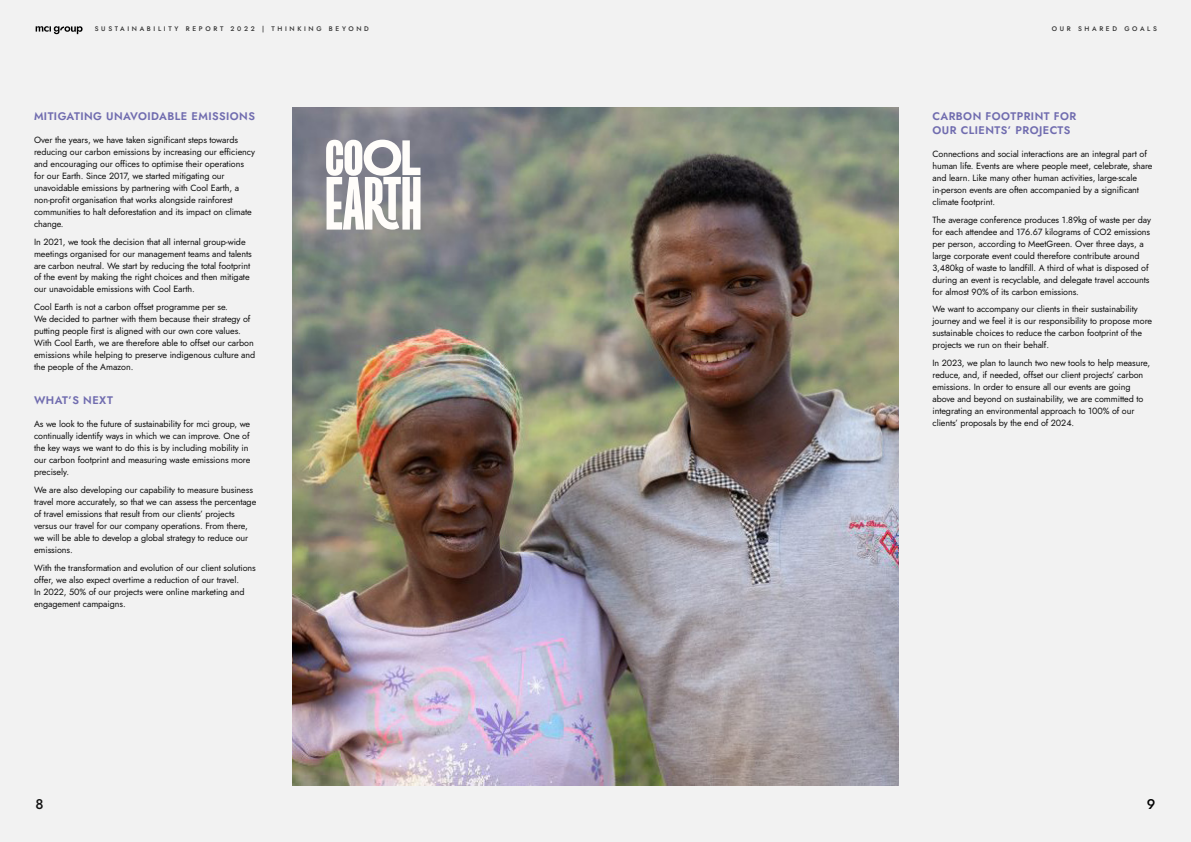
<style>
.page{position:relative;width:1191px;height:842px;background:#fff}
.page>*{position:absolute;margin:0;border:0;box-sizing:border-box;transform-origin:0 0}
.t1{font:500 14px "Jost";color:#121212}
.t2{font:500 14px "Jost";color:#000}
.t3{font:600 11px/14px "Jost";letter-spacing:.04em;color:#706caf}
.t4{font:9px/12px "Jost";letter-spacing:-.01em;color:#121212}
.t5{font:500 6.6px "Jost";letter-spacing:.4em;color:#333}
</style>
<div class="page">
<div style="left:0;top:0;width:595px;height:842px;background:#f2f2f2"></div>
<div style="left:595px;top:0;width:596px;height:842px;background:#f2f2f2"></div>
<svg style="left:36px;top:26px;width:47px;height:8px"></svg>
<img style="left:292px;top:108px;width:607px;height:677px">
<svg style="left:326px;top:140px;width:94px;height:90px"></svg>
<p class="t5" style="left:95px;top:24px;width:276px">SUSTAINABILITY REPORT 2022 | THINKING BEYOND</p>
<p class="t5" style="left:1051px;top:24px;width:107px">OUR SHARED GOALS</p>
<p class="t3" style="left:34px;top:109px;width:222px">MITIGATING UNAVOIDABLE EMISSIONS</p>
<p class="t4" style="left:34px;top:134px;width:222px">Over the years, we have taken significant steps towards reducing our carbon emissions by increasing our efficiency and encouraging our offices to optimise their operations for our Earth. Since 2017, we started mitigating our unavoidable emissions by partnering with Cool Earth, a non-profit organisation that works alongside rainforest communities to halt deforestation and its impact on climate change.</p>
<p class="t4" style="left:34px;top:235px;width:219px">In 2021, we took the decision that all internal group-wide meetings organised for our management teams and talents are carbon neutral. We start by reducing the total footprint of the event by making the right choices and then mitigate our unavoidable emissions with Cool Earth.</p>
<p class="t4" style="left:34px;top:301px;width:223px">Cool Earth is not a carbon offset programme per se.<br>We decided to partner with them because their strategy of putting people first is aligned with our own core values.<br>With Cool Earth, we are therefore able to offset our carbon emissions while helping to preserve indigenous culture and the people of the Amazon.</p>
<p class="t3" style="left:34px;top:393px;width:80px">WHAT’S NEXT</p>
<p class="t4" style="left:34px;top:418px;width:218px">As we look to the future of sustainability for mci group, we continually identify ways in which we can improve. One of the key ways we want to do this is by including mobility in our carbon footprint and measuring waste emissions more precisely.</p>
<p class="t4" style="left:34px;top:484px;width:224px">We are also developing our capability to measure business travel more accurately, so that we can assess the percentage of travel emissions that result from our clients’ projects versus our travel for our company operations. From there, we will be able to develop a global strategy to reduce our emissions.</p>
<p class="t4" style="left:34px;top:562px;width:223px">With the transformation and evolution of our client solutions offer, we also expect overtime a reduction of our travel.<br>In 2022, 50% of our projects were online marketing and engagement campaigns.</p>
<p class="t3" style="left:932px;top:109px;width:145px">CARBON FOOTPRINT FOR<br>OUR CLIENTS’ PROJECTS</p>
<p class="t4" style="left:932px;top:148px;width:222px">Connections and social interactions are an integral part of human life. Events are where people meet, celebrate, share and learn. Like many other human activities, large-scale in-person events are often accompanied by a significant climate footprint.</p>
<p class="t4" style="left:932px;top:213px;width:220px">The average conference produces 1.89kg of waste per day for each attendee and 176.67 kilograms of CO2 emissions per person, according to MeetGreen. Over three days, a large corporate event could therefore contribute around 3,480kg of waste to landfill. A third of what is disposed of during an event is recyclable, and delegate travel accounts for almost 90% of its carbon emissions.</p>
<p class="t4" style="left:932px;top:303px;width:221px">We want to accompany our clients in their sustainability journey and we feel it is our responsibility to propose more sustainable choices to reduce the carbon footprint of the projects we run on their behalf.</p>
<p class="t4" style="left:932px;top:357px;width:219px">In 2023, we plan to launch two new tools to help measure, reduce, and, if needed, offset our client projects’ carbon emissions. In order to ensure all our events are going above and beyond on sustainability, we are committed to integrating an environmental approach to 100% of our clients’ proposals by the end of 2024.</p>
<h1 class="t1" style="left:35px;top:794px;width:10px">8</h1>
<h1 class="t2" style="left:1147px;top:794px;width:10px">9</h1>
</div>
